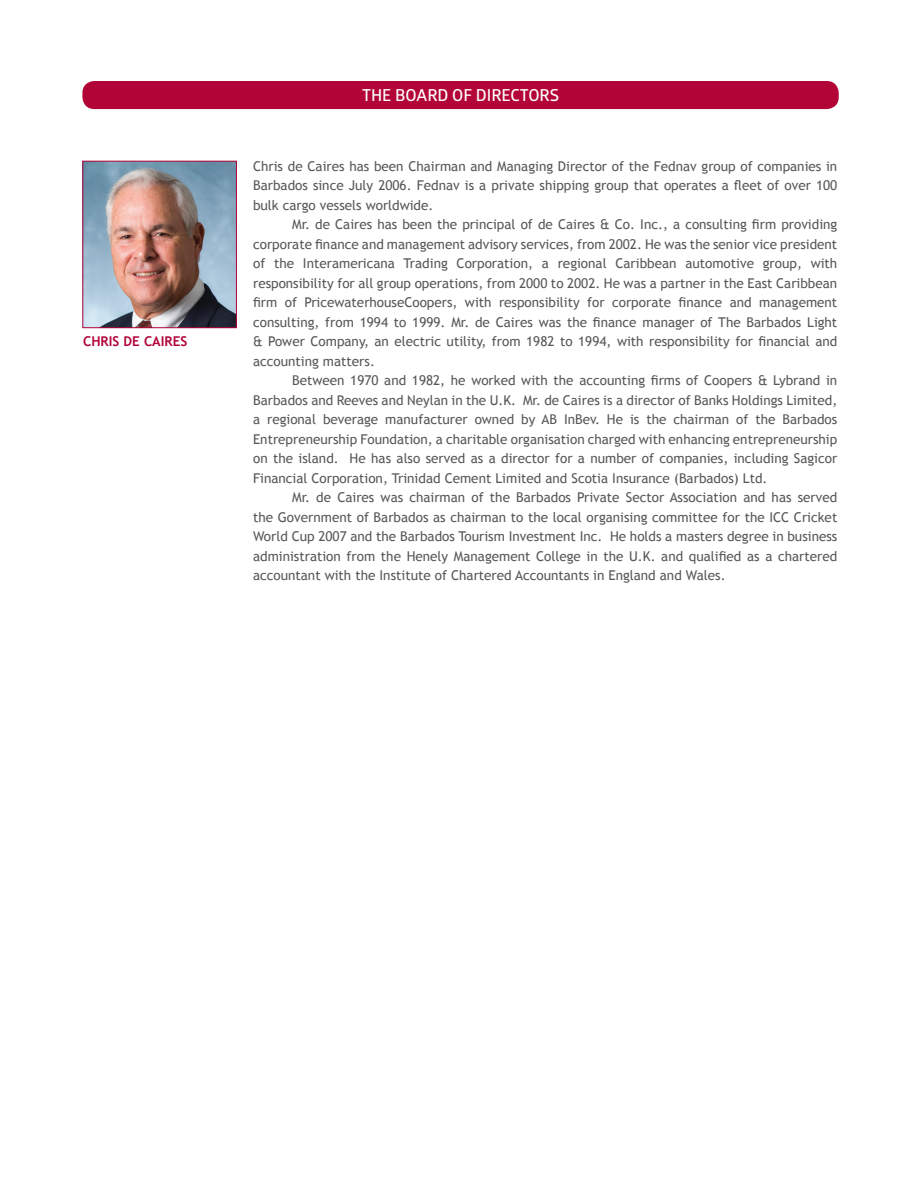
<style>
.page{position:relative;width:918px;height:1188px;background:#fff}
.page>*{position:absolute;margin:0;border:0;box-sizing:border-box;transform-origin:0 0}
.t1{font:16.5px "Glober Bold Free";color:#fff}
.t2{font:13.5px/19.5px "Trebuchet MS";color:#57585a;text-align:justify}
.t3{font:700 13.5px "Trebuchet MS";color:#b30437}
</style>
<div class="page">
<img style="left:84px;top:163px;width:151px;height:163px">
<div style="left:82px;top:161px;width:155px;height:167px;border:1px solid #b30437"></div>
<div style="left:82px;top:81px;width:757px;height:28px;background:#b30437;border-radius:12px"></div>
<p class="t3" style="left:83px;top:332px;width:106px">CHRIS DE CAIRES</p>
<p class="t1" style="left:362px;top:84px;width:199px">THE BOARD OF DIRECTORS</p>
<p class="t2" style="left:253px;top:156px;width:586px">Chris de Caires has been Chairman and Managing Director of the Fednav group of companies in Barbados since July 2006. Fednav is a private shipping group that operates a fleet of over 100 bulk cargo vessels worldwide.</p>
<p class="t2" style="left:253px;top:215px;width:586px;text-indent:39px">Mr. de Caires has been the principal of de Caires &amp; Co. Inc., a consulting firm providing corporate finance and management advisory services, from 2002. He was the senior vice president of the Interamericana Trading Corporation, a regional Caribbean automotive group, with responsibility for all group operations, from 2000 to 2002. He was a partner in the East Caribbean firm of PricewaterhouseCoopers, with responsibility for corporate finance and management consulting, from 1994 to 1999. Mr. de Caires was the finance manager of The Barbados Light &amp; Power Company, an electric utility, from 1982 to 1994, with responsibility for financial and accounting matters.</p>
<p class="t2" style="left:253px;top:371px;width:586px;text-indent:39px">Between 1970 and 1982, he worked with the accounting firms of Coopers &amp; Lybrand in Barbados and Reeves and Neylan in the U.K. Mr. de Caires is a director of Banks Holdings Limited, a regional beverage manufacturer owned by AB InBev. He is the chairman of the Barbados Entrepreneurship Foundation, a charitable organisation charged with enhancing entrepreneurship on the island. He has also served as a director for a number of companies, including Sagicor Financial Corporation, Trinidad Cement Limited and Scotia Insurance (Barbados) Ltd.</p>
<p class="t2" style="left:253px;top:488px;width:586px;text-indent:39px">Mr. de Caires was chairman of the Barbados Private Sector Association and has served the Government of Barbados as chairman to the local organising committee for the ICC Cricket World Cup 2007 and the Barbados Tourism Investment Inc. He holds a masters degree in business administration from the Henely Management College in the U.K. and qualified as a chartered accountant with the Institute of Chartered Accountants in England and Wales.</p>
</div>
